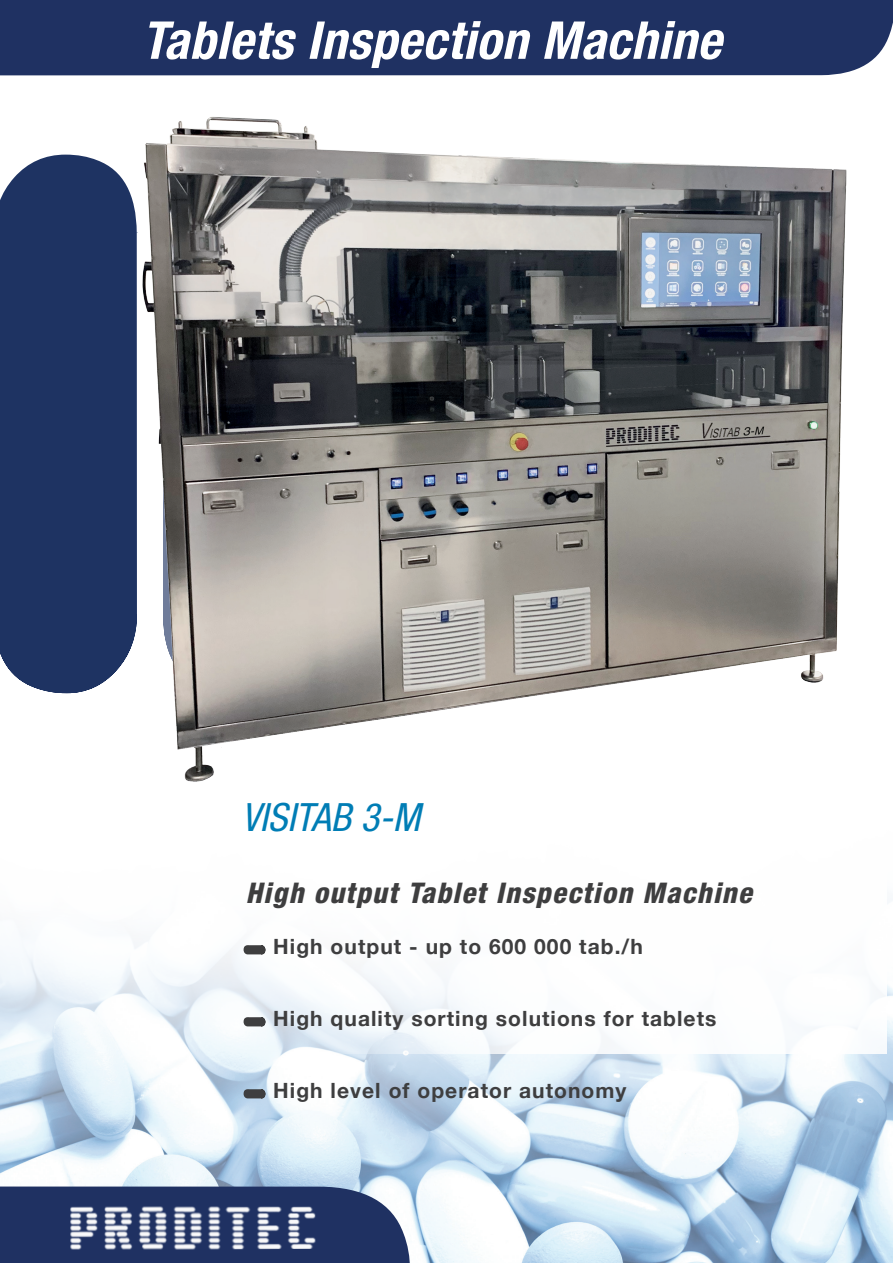
<style>
.page{position:relative;width:893px;height:1263px;background:#fff}
.page>*{position:absolute;margin:0;border:0;box-sizing:border-box;transform-origin:0 0}
.t1{font:italic 700 condensed 52.2px "Helvetica Neue";letter-spacing:.01em;color:#fff}
.t2{font:italic condensed 39px "Helvetica Neue";color:#007db5}
.t3{font:italic 800 condensed 28.5px "Helvetica Neue LT Std";letter-spacing:.05em;color:#3e3e3f}
.t4{font:700 21px "Helvetica Neue";letter-spacing:.05em;color:#3e3e3f}
</style>
<div class="page">
<div style="left:0;top:155px;width:132px;height:538px;background:#1e3362"></div>
<img style="left:0;top:941px;width:893px;height:322px">
<div style="left:0;top:0;width:893px;height:75px;background:#1f3162"></div>
<div style="left:179px;top:722px;width:708px;height:332px;background:#fff"></div>
<img style="left:132px;top:117px;width:715px;height:665px">
<svg style="left:244px;top:945px;width:21px;height:9px"></svg>
<svg style="left:244px;top:1017px;width:21px;height:9px"></svg>
<svg style="left:244px;top:1089px;width:21px;height:9px"></svg>
<img style="left:0;top:1186px;width:410px;height:77px">
<h1 class="t1" style="left:142px;top:9px;width:581px">Tablets Inspection Machine</h1>
<h2 class="t2" style="left:242px;top:794px;width:180px">VISITAB 3-M</h2>
<h3 class="t3" style="left:246px;top:875px;width:507px">High output Tablet Inspection Machine</h3>
<p class="t4" style="left:273px;top:930px;width:371px">High output - up to 600 000 tab./h</p>
<p class="t4" style="left:273px;top:1002px;width:445px">High quality sorting solutions for tablets</p>
<p class="t4" style="left:273px;top:1074px;width:355px">High level of operator autonomy</p>
</div>
